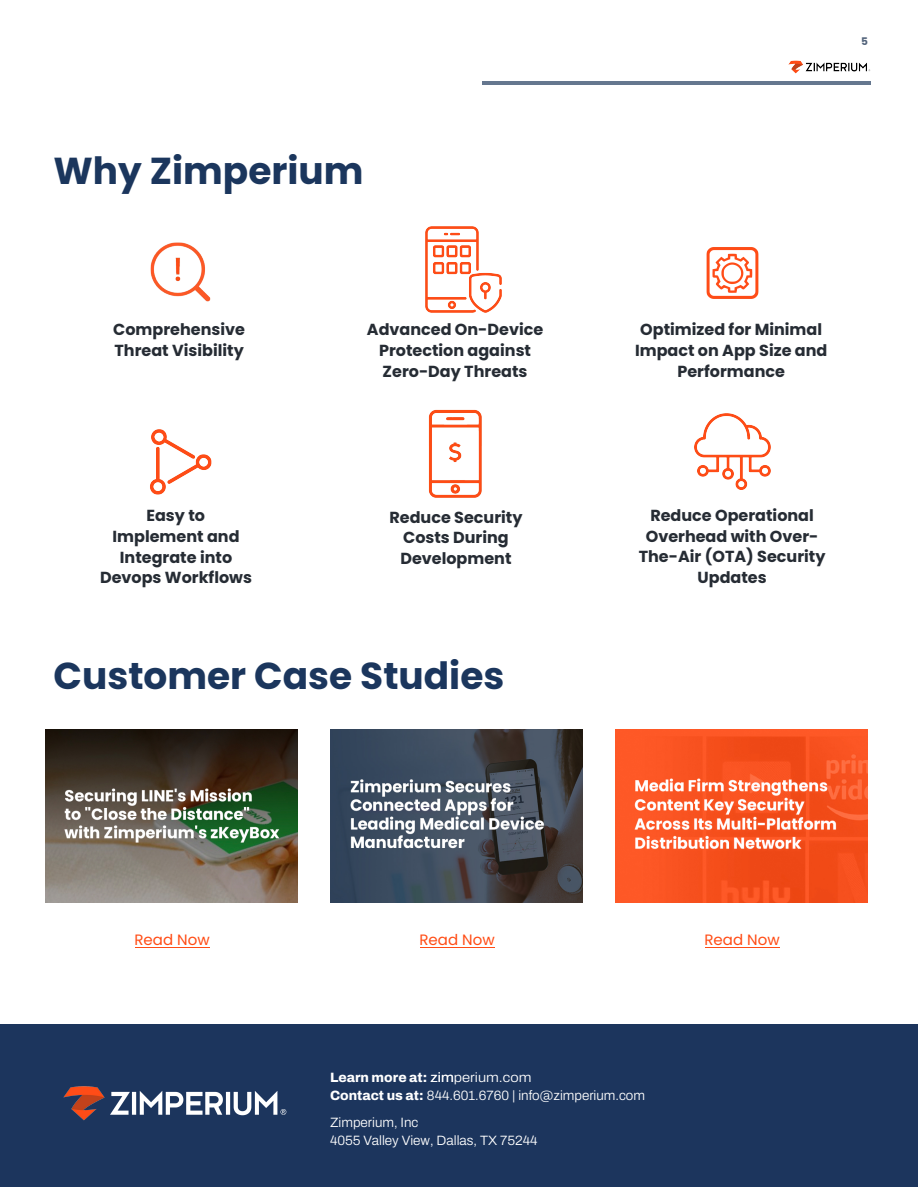
<style>
.page{position:relative;width:918px;height:1188px;background:#fff}
.page>*{position:absolute;margin:0;border:0;box-sizing:border-box;transform-origin:0 0}
.t1{font:700 37.5px "Poppins";color:#1b365d}
.t2{font:700 16.05px/20.9px "Poppins";color:#262c34;text-align:center}
.t3{font:15px "Poppins";color:#ff4c15}
.t4{font:300 13.5px/18px "Archivo";color:#fff;scale:1.1 1}
.t5{font:300 13.5px/18px "Archivo";color:#fff}
.t6{font:700 10.5px "Poppins";color:#52637b}
.s1{font-weight:800}
</style>
<div class="page">
<div style="left:0;top:1024px;width:918px;height:163px;background:#1c355d"></div>
<img style="left:64px;top:1085px;width:223px;height:38px">
<img style="left:483px;top:81px;width:387px;height:3px">
<img style="left:789px;top:60px;width:82px;height:14px">
<img style="left:615px;top:729px;width:252px;height:173px">
<hr style="left:705px;top:948px;width:74px;height:1px;background:#ff4c15">
<img style="left:45px;top:729px;width:252px;height:173px">
<hr style="left:135px;top:948px;width:74px;height:1px;background:#ff4c15">
<img style="left:330px;top:729px;width:252px;height:173px">
<hr style="left:420px;top:948px;width:74px;height:1px;background:#ff4c15">
<img style="left:150px;top:242px;width:61px;height:60px">
<img style="left:150px;top:429px;width:62px;height:66px">
<img style="left:428px;top:409px;width:54px;height:89px">
<img style="left:426px;top:227px;width:76px;height:85px">
<img style="left:694px;top:414px;width:77px;height:76px">
<img style="left:706px;top:247px;width:53px;height:52px">
<h1 class="t1" style="left:53px;top:149px;width:312px">Why Zimperium</h1>
<p class="t6" style="left:861px;top:35px;width:8px">5</p>
<p class="t2" style="left:113px;top:319px;width:133px;text-align:left">Comprehensive<br>Threat Visibility</p>
<p class="t2" style="left:635px;top:319px;width:194px">Optimized for Minimal<br>Impact on App Size and<br>Performance</p>
<p class="t2" style="left:367px;top:319px;width:178px">Advanced On-Device<br>Protection against<br>Zero-Day Threats</p>
<p class="t2" style="left:100px;top:505px;width:153px">Easy to<br>Implement and<br>Integrate into<br>Devops Workflows</p>
<p class="t2" style="left:639px;top:505px;width:188px">Reduce Operational<br>Overhead with Over-<br>The-Air (OTA) Security<br>Updates</p>
<p class="t2" style="left:389px;top:507px;width:135px">Reduce Security<br>Costs During<br>Development</p>
<h1 class="t1" style="left:54px;top:654px;width:452px">Customer Case Studies</h1>
<p class="t3" style="left:134px;top:931px;width:77px">Read Now</p>
<p class="t3" style="left:419px;top:931px;width:77px">Read Now</p>
<p class="t3" style="left:704px;top:931px;width:77px">Read Now</p>
<p class="t4" style="left:330px;top:1068px;width:288px"><span class="s1">Learn more at:</span> zimperium.com<br><span class="s1">Contact us at:</span> 844.601.6760 | info@zimperium.com</p>
<p class="t5" style="left:330px;top:1114px;width:209px">Zimperium, Inc<br>4055 Valley View, Dallas, TX 75244</p>
</div>
